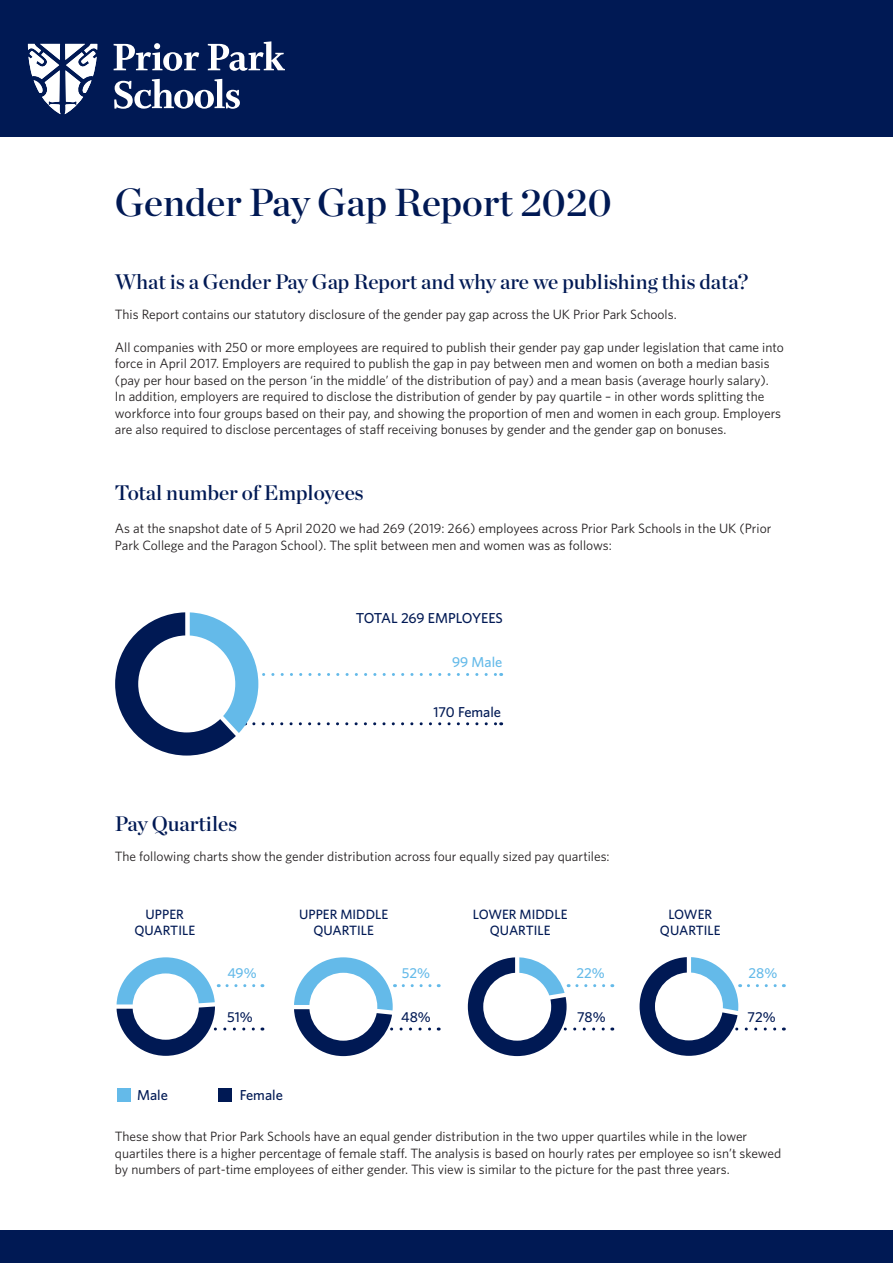
<style>
.page{position:relative;width:893px;height:1263px;background:#fff}
.page>*{position:absolute;margin:0;border:0;box-sizing:border-box;transform-origin:0 0}
.t1{font:39px "Chronicle Display Semi";color:#001954}
.sub_header{font:21px "Chronicle Display Semi";color:#001954}
.t2{font:500 14.4px "Whitney";color:#001954}
.t3{font:500 14.4px "Whitney";color:#64bae9}
.t4{font:13.5px/16.5px "Whitney";color:#231f20}
.t5{font:500 13.5px/15.9px "Whitney";color:#001954;text-align:center}
</style>
<div class="page">
<div style="left:0;top:0;width:893px;height:136px;background:#001954"></div>
<svg style="left:115px;top:612px;width:387px;height:143px"></svg>
<div style="left:117px;top:1088px;width:13px;height:13px;background:#64bae9"></div>
<div style="left:219px;top:1088px;width:13px;height:13px;background:#001954"></div>
<svg style="left:117px;top:957px;width:146px;height:99px"></svg>
<svg style="left:294px;top:957px;width:145px;height:99px"></svg>
<svg style="left:468px;top:957px;width:145px;height:99px"></svg>
<svg style="left:640px;top:957px;width:144px;height:99px"></svg>
<svg style="left:28px;top:44px;width:69px;height:70px"></svg>
<svg style="left:114px;top:43px;width:85px;height:28px"></svg>
<svg style="left:208px;top:41px;width:77px;height:30px"></svg>
<svg style="left:114px;top:79px;width:126px;height:30px"></svg>
<div style="left:0;top:1230px;width:893px;height:33px;background:#001954"></div>
<p class="t1" style="left:115px;top:172px;width:498px">Gender Pay Gap Report 2020</p>
<p class="sub_header" style="left:115px;top:265px;width:635px">What is a Gender Pay Gap Report and why are we publishing this data?</p>
<p class="t4" style="left:115px;top:306px;width:563px">This Report contains our statutory disclosure of the gender pay gap across the UK Prior Park Schools.</p>
<p class="t4" style="left:115px;top:339px;width:670px">All companies with 250 or more employees are required to publish their gender pay gap under legislation that came into force in April 2017. Employers are required to publish the gap in pay between men and women on both a median basis (pay per hour based on the person ‘in the middle’ of the distribution of pay) and a mean basis (average hourly salary).<br>In addition, employers are required to disclose the distribution of gender by pay quartile – in other words splitting the workforce into four groups based on their pay, and showing the proportion of men and women in each group. Employers are also required to disclose percentages of staff receiving bonuses by gender and the gender gap on bonuses.</p>
<p class="sub_header" style="left:115px;top:477px;width:250px">Total number of Employees</p>
<p class="t4" style="left:115px;top:520px;width:658px">As at the snapshot date of 5 April 2020 we had 269 (2019: 266) employees across Prior Park Schools in the UK (Prior<br>Park College and the Paragon School). The split between men and women was as follows:</p>
<p class="t2" style="left:356px;top:609px;width:149px">TOTAL 269 EMPLOYEES</p>
<p class="t3" style="left:452px;top:653px;width:52px">99 Male</p>
<p class="t2" style="left:433px;top:703px;width:69px">170 Female</p>
<p class="sub_header" style="left:115px;top:807px;width:124px">Pay Quartiles</p>
<p class="t4" style="left:115px;top:847px;width:496px">The following charts show the gender distribution across four equally sized pay quartiles:</p>
<p class="t5" style="left:146px;top:906px;width:40px">UPPER</p>
<p class="t5" style="left:134px;top:922px;width:62px">QUARTILE</p>
<p class="t5" style="left:299px;top:906px;width:91px">UPPER MIDDLE<br>QUARTILE</p>
<p class="t5" style="left:473px;top:906px;width:96px">LOWER MIDDLE<br>QUARTILE</p>
<p class="t5" style="left:668px;top:906px;width:45px">LOWER</p>
<p class="t5" style="left:660px;top:922px;width:62px">QUARTILE</p>
<p class="t3" style="left:227px;top:965px;width:31px">49%</p>
<p class="t3" style="left:402px;top:965px;width:30px">52%</p>
<p class="t3" style="left:576px;top:965px;width:30px">22%</p>
<p class="t3" style="left:749px;top:965px;width:30px">28%</p>
<p class="t2" style="left:227px;top:1008px;width:27px">51%</p>
<p class="t2" style="left:401px;top:1008px;width:31px">48%</p>
<p class="t2" style="left:577px;top:1008px;width:30px">78%</p>
<p class="t2" style="left:748px;top:1008px;width:30px">72%</p>
<p class="t2" style="left:137px;top:1086px;width:32px">Male</p>
<p class="t2" style="left:240px;top:1086px;width:45px">Female</p>
<p class="t4" style="left:115px;top:1128px;width:668px">These show that Prior Park Schools have an equal gender distribution in the two upper quartiles while in the lower quartiles there is a higher percentage of female staff. The analysis is based on hourly rates per employee so isn’t skewed by numbers of part-time employees of either gender. This view is similar to the picture for the past three years.</p>
</div>
